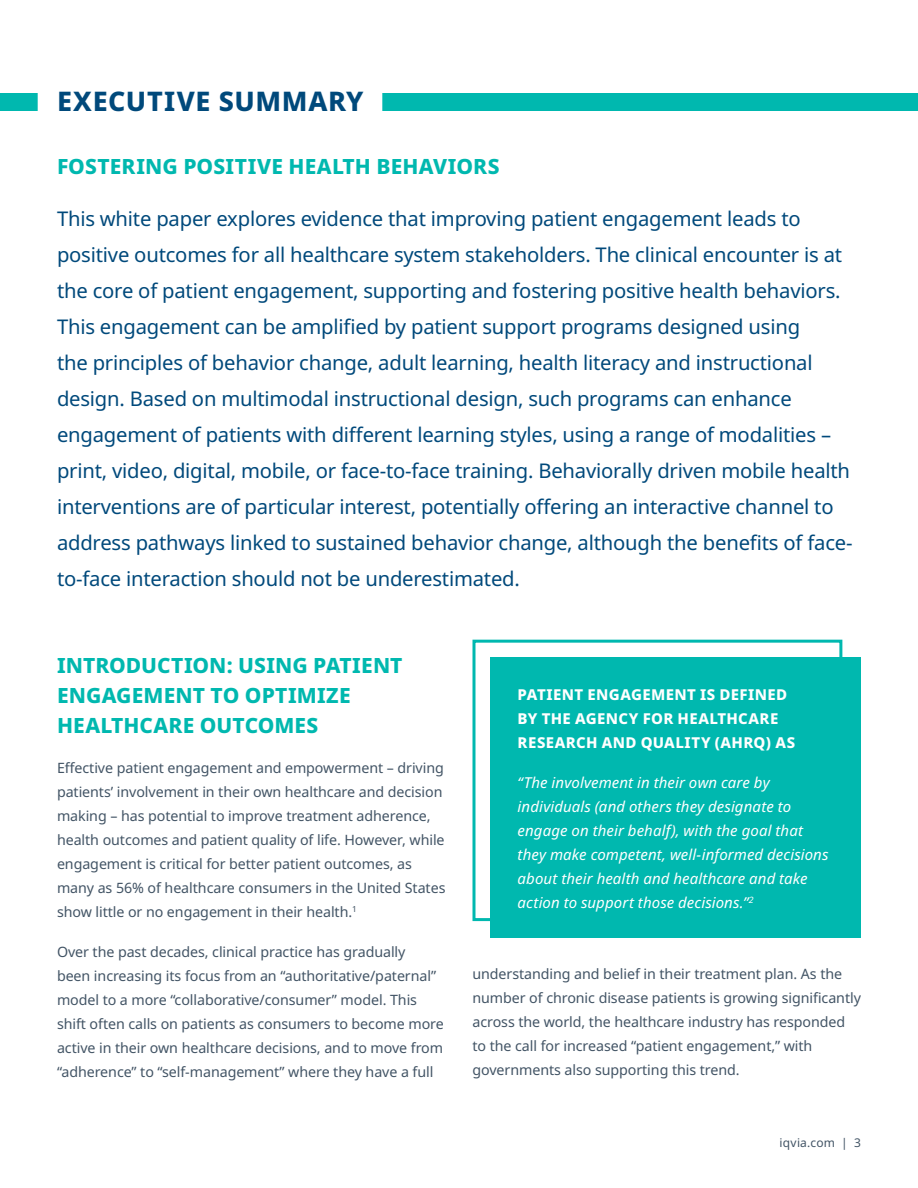
<style>
.page{position:relative;width:918px;height:1188px;background:#fff}
.page>*{position:absolute;margin:0;border:0;box-sizing:border-box;transform-origin:0 0}
.Major_section_headin{font:800 27px "Noto Sans";letter-spacing:.025em;color:#00497b}
.Section_heading{font:800 21px/30px "Noto Sans";letter-spacing:.005em;color:#00b8af}
.Intro{font:20.25px/36px "Noto Sans";letter-spacing:-.01em;color:#00497b}
.Sidebar_body_copy{font:italic 15px/24px "Noto Sans";letter-spacing:.005em;color:#fff}
.Sidebar_heading{font:800 15px/24px "Noto Sans";letter-spacing:.025em;color:#fff}
.Body_copy_-_Space{font:14.25px/24px "Noto Sans";letter-spacing:-.005em;color:#425465}
.t1{font:12px "Noto Sans";letter-spacing:.015em;color:#425465}
</style>
<div class="page">
<div style="left:382px;top:93px;width:536px;height:18px;background:#00b8af"></div>
<div style="left:0;top:93px;width:38px;height:18px;background:#00b8af"></div>
<div style="left:472px;top:640px;width:370px;height:281px;border:3px solid #00b8af"></div>
<div style="left:491px;top:657px;width:370px;height:280px;background:#00b8af"></div>
<p class="Major_section_headin" style="left:57px;top:82px;width:308px">EXECUTIVE SUMMARY</p>
<p class="Section_heading" style="left:57px;top:152px;width:444px">FOSTERING POSITIVE HEALTH BEHAVIORS</p>
<p class="Intro" style="left:57px;top:201px;width:797px">This white paper explores evidence that improving patient engagement leads to positive outcomes for all healthcare system stakeholders. The clinical encounter is at the core of patient engagement, supporting and fostering positive health behaviors.<br>This engagement can be amplified by patient support programs designed using<br>the principles of behavior change, adult learning, health literacy and instructional design. Based on multimodal instructional design, such programs can enhance engagement of patients with different learning styles, using a range of modalities – print, video, digital, mobile, or face-to-face training. Behaviorally driven mobile health interventions are of particular interest, potentially offering an interactive channel to address pathways linked to sustained behavior change, although the benefits of face&shy;to-face interaction should not be underestimated.</p>
<p class="Section_heading" style="left:57px;top:650px;width:347px">INTRODUCTION: USING PATIENT<br>ENGAGEMENT TO OPTIMIZE<br>HEALTHCARE OUTCOMES</p>
<p class="Body_copy_-_Space" style="left:57px;top:756px;width:390px">Effective patient engagement and empowerment – driving patients’ involvement in their own healthcare and decision making – has potential to improve treatment adherence, health outcomes and patient quality of life. However, while engagement is critical for better patient outcomes, as many as 56% of healthcare consumers in the United States show little or no engagement in their health.<sup>1</sup></p>
<p class="Body_copy_-_Space" style="left:57px;top:940px;width:388px">Over the past decades, clinical practice has gradually<br>been increasing its focus from an “authoritative/paternal” model to a more “collaborative/consumer” model. This shift often calls on patients as consumers to become more active in their own healthcare decisions, and to move from “adherence” to “self-management” where they have a full</p>
<p class="Sidebar_heading" style="left:518px;top:683px;width:279px">PATIENT ENGAGEMENT IS DEFINED<br>BY THE AGENCY FOR HEALTHCARE<br>RESEARCH AND QUALITY (AHRQ) AS</p>
<p class="Sidebar_body_copy" style="left:518px;top:771px;width:312px">“The involvement in their own care by individuals (and others they designate to engage on their behalf), with the goal that they make competent, well-informed decisions about their health and healthcare and take action to support those decisions.”<sup>2</sup></p>
<p class="Body_copy_-_Space" style="left:472px;top:962px;width:390px">understanding and belief in their treatment plan. As the number of chronic disease patients is growing significantly across the world, the healthcare industry has responded to the call for increased “patient engagement,” with governments also supporting this trend.</p>
<p class="t1" style="left:780px;top:1134px;width:83px">iqvia.com | 3</p>
</div>
